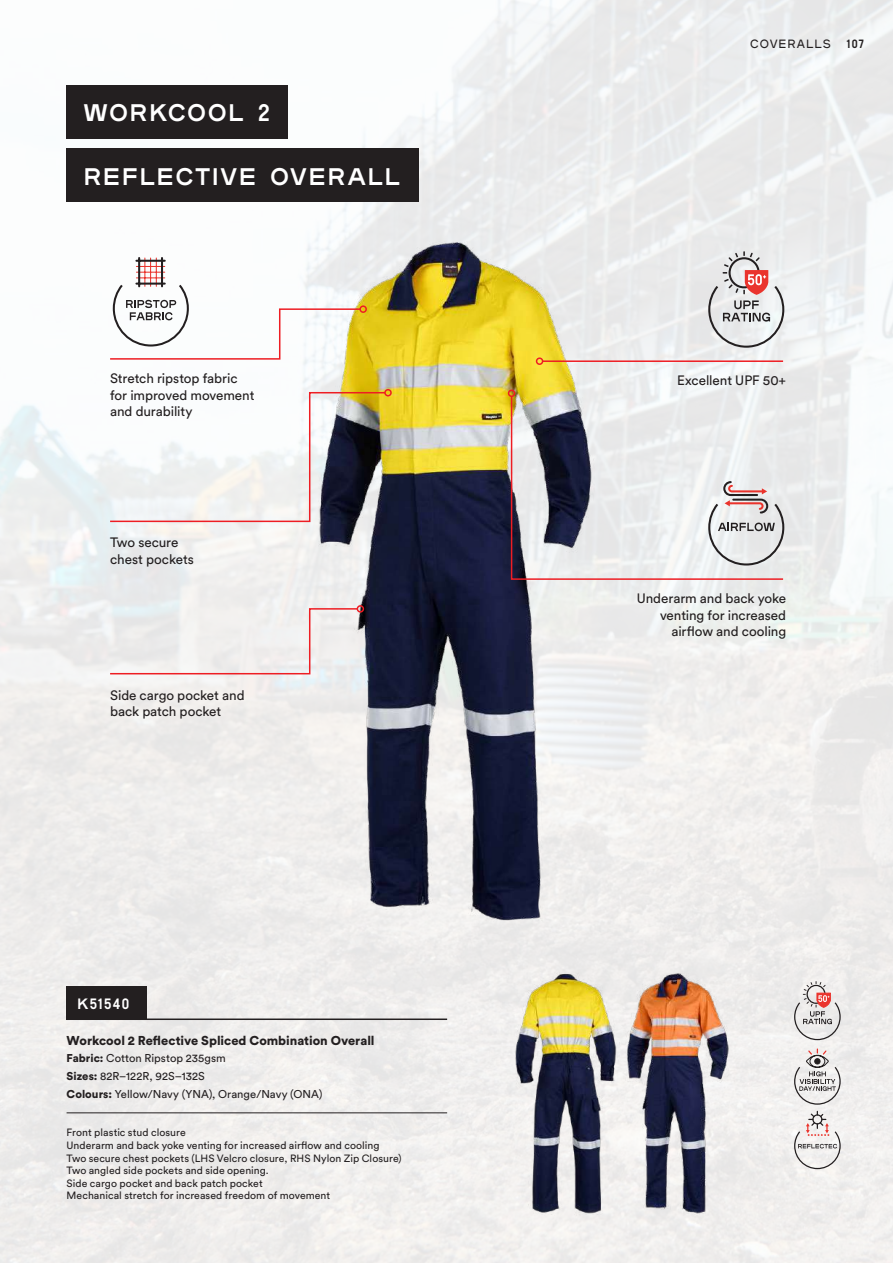
<style>
.page{position:relative;width:893px;height:1263px;background:#fff}
.page>*{position:absolute;margin:0;border:0;box-sizing:border-box;transform-origin:0 0}
.t1{font:700 24px "Plaak 46 Expanded";letter-spacing:.055em;color:#fff}
.t2{font:700 15px "Plaak 46 Expanded";letter-spacing:.085em;color:#fff}
.t3{font:13.5px/16.2px "Circular Std";letter-spacing:-.005em;color:#231f20}
.t4{font:900 12.75px "Circular Std";color:#231f20}
.t5{font:12px "Plaak 36 Expanded";letter-spacing:.075em;color:#231f20}
.t6{font:700 12px "Plaak 46 Expanded";color:#231f20}
.t7{font:11.25px/17.7px "Circular Std";letter-spacing:.005em;color:#231f20}
.t8{font:10.5px/12.6px "Circular Std";letter-spacing:.005em;color:#231f20}
.s1{font-weight:900}
</style>
<div class="page">
<div style="left:0;top:0;width:893px;height:1263px;background:linear-gradient(to right,#f1f1f1,#eee)"></div>
<img style="left:505px;top:961px;width:127px;height:260px">
<img style="left:297px;top:226px;width:317px;height:712px">
<img style="left:621px;top:969px;width:112px;height:251px">
<svg style="left:707px;top:251px;width:78px;height:98px"></svg>
<svg style="left:109px;top:607px;width:250px;height:68px"></svg>
<div style="left:357px;top:605px;width:7px;height:8px;border:2px solid #ee1d23;border-radius:50%"></div>
<svg style="left:109px;top:391px;width:277px;height:132px"></svg>
<div style="left:384px;top:389px;width:8px;height:7px;border:2px solid #ee1d23;border-radius:50%"></div>
<hr style="left:543px;top:360px;width:240px;height:2px;background:#ee1d23">
<div style="left:536px;top:357px;width:7px;height:8px;border:2px solid #ee1d23;border-radius:50%"></div>
<svg style="left:510px;top:395px;width:275px;height:186px"></svg>
<div style="left:508px;top:389px;width:7px;height:8px;border:2px solid #ee1d23;border-radius:50%"></div>
<div style="left:359px;top:305px;width:8px;height:8px;border:2px solid #ee1d23;border-radius:50%"></div>
<svg style="left:109px;top:258px;width:253px;height:102px"></svg>
<div style="left:67px;top:986px;width:80px;height:33px;background:#231f20"></div>
<hr style="left:67px;top:1018px;width:380px;height:2px;background:#231f20">
<hr style="left:67px;top:1112px;width:380px;height:1px;background:#231f20">
<div style="left:67px;top:85px;width:221px;height:53px;background:#231f20"></div>
<div style="left:67px;top:149px;width:352px;height:53px;background:#231f20"></div>
<svg style="left:793px;top:981px;width:48px;height:60px"></svg>
<svg style="left:793px;top:1049px;width:48px;height:121px"></svg>
<h1 class="t1" style="left:84px;top:99px;width:188px">WORKCOOL 2</h1>
<h1 class="t1" style="left:84px;top:162px;width:319px">REFLECTIVE OVERALL</h1>
<p class="t5" style="left:750px;top:37px;width:82px">COVERALLS</p>
<p class="t6" style="left:847px;top:37px;width:18px">107</p>
<p class="t3" style="left:110px;top:370px;width:129px">Stretch ripstop fabric</p>
<p class="t3" style="left:677px;top:372px;width:111px">Excellent UPF 50+</p>
<p class="t3" style="left:110px;top:386px;width:146px">for improved movement and durability</p>
<p class="t3" style="left:110px;top:534px;width:85px">Two secure chest pockets</p>
<p class="t3" style="left:110px;top:687px;width:136px">Side cargo pocket and back patch pocket</p>
<h2 class="t2" style="left:77px;top:995px;width:53px">K51540</h2>
<p class="t4" style="left:67px;top:1031px;width:309px">Workcool 2 Reflective Spliced Combination Overall</p>
<p class="t7" style="left:67px;top:1049px;width:257px"><span class="s1">Fabric:</span> Cotton Ripstop 235gsm<br><span class="s1">Sizes:</span> 82R–122R, 92S–132S<br><span class="s1">Colours:</span> Yellow/Navy (YNA), Orange/Navy (ONA)</p>
<p class="t8" style="left:67px;top:1126px;width:336px">Front plastic stud closure<br>Underarm and back yoke venting for increased airflow and cooling Two secure chest pockets (LHS Velcro closure, RHS Nylon Zip Closure)<br>Two angled side pockets and side opening.<br>Side cargo pocket and back patch pocket<br>Mechanical stretch for increased freedom of movement</p>
<p class="t3" style="left:637px;top:590px;width:151px;text-align:right">Underarm and back yoke venting for increased airflow and cooling</p>
</div>
